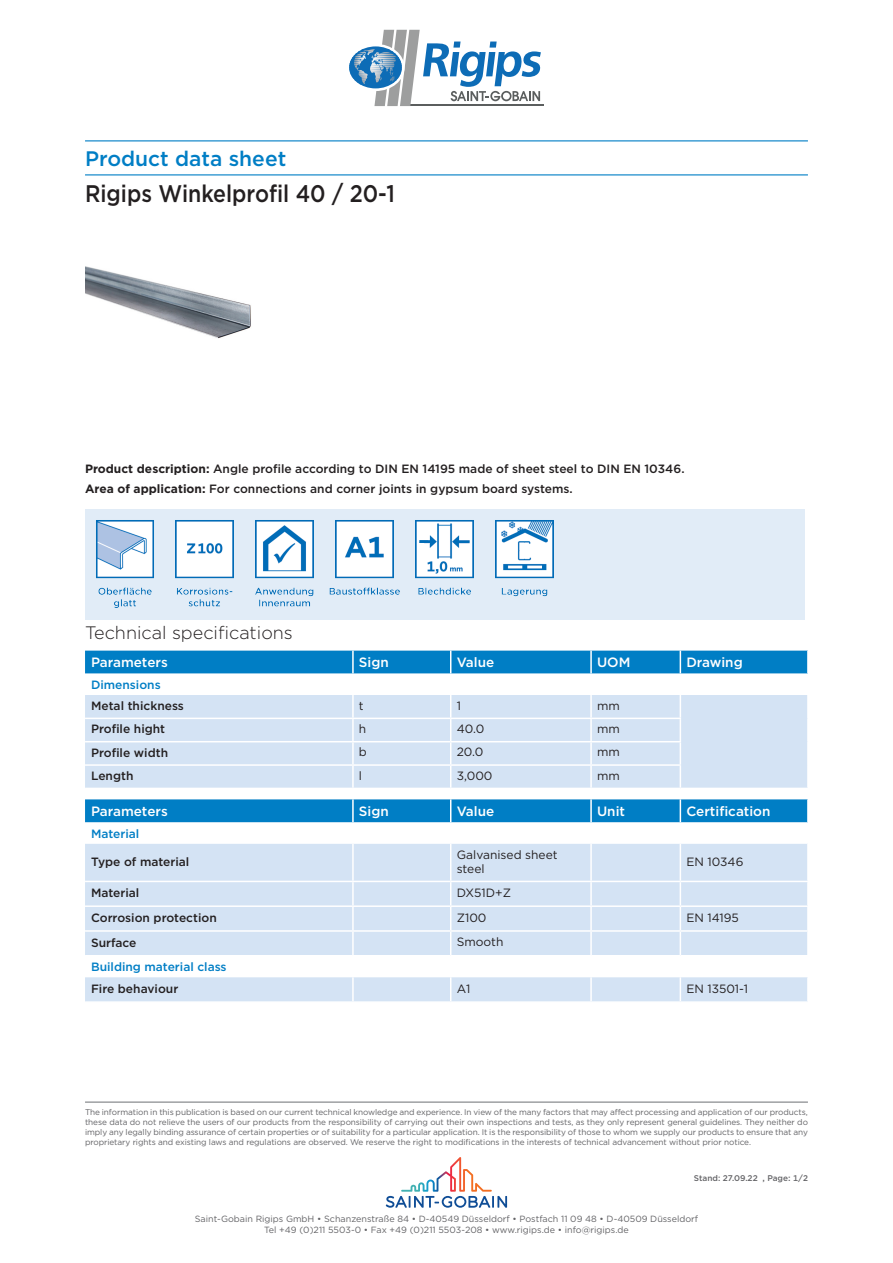
<style>
.page{position:relative;width:893px;height:1263px;background:#fff}
.page>*{position:absolute;margin:0;border:0;box-sizing:border-box;transform-origin:0 0}
.Product_Name{font:500 24px "Gotham";color:#231f20;scale:.89 1}
.t1{font:500 21px "Gotham";color:#007ec5}
.Technical_specificat{font:300 18px "Gotham";color:#231f20}
.column_header_column{font:500 13.5px "Gotham";color:#fff}
.column_1{font:500 12px "Gotham";color:#231f20}
.Product_Description{font:500 12px "Gotham";color:#231f20}
.product_description{font:500 12px "Gotham";color:#231f20}
.column_3{font:12px/14.4px "Gotham";color:#231f20}
.attribute_group{font:500 12px "Gotham";color:#007ec5}
.column_5{font:12px "Gotham";color:#231f20}
.column_4{font:12px "Gotham";color:#231f20}
.column_2{font:12px "Gotham";color:#231f20}
.t2{font:9px/10.8px "Gotham";color:#636366;text-align:center}
.t3{font:8.25px/9.8px "Gotham";letter-spacing:-.01em;color:#636366;text-align:justify}
.t4{font:500 8.25px "Gotham";color:#636366}
.s1{font-weight:700}
</style>
<div class="page">
<hr style="left:85px;top:140px;width:723px;height:1px;background:#007ec5">
<hr style="left:85px;top:174px;width:723px;height:1px;background:#007ec5">
<hr style="left:85px;top:1101px;width:723px;height:2px;background:#9d9fa2">
<svg style="left:386px;top:1157px;width:121px;height:51px"></svg>
<hr style="left:410px;top:105px;width:134px;height:1px;background:#5b5e5e">
<svg style="left:349px;top:30px;width:192px;height:76px"></svg>
<div style="left:85px;top:509px;width:719px;height:111px;background:#e1ecf7"></div>
<img style="left:96px;top:520px;width:458px;height:88px">
<div style="left:85px;top:695px;width:722px;height:93px;background:#d4e3f4"></div>
<div style="left:85px;top:651px;width:722px;height:22px;background:#007ec5"></div>
<hr style="left:352px;top:695px;width:2px;height:23px;background:#fff">
<hr style="left:590px;top:695px;width:2px;height:23px;background:#fff">
<hr style="left:85px;top:718px;width:268px;height:1px;background:#fff">
<hr style="left:353px;top:718px;width:98px;height:1px;background:#fff">
<hr style="left:352px;top:719px;width:2px;height:22px;background:#fff">
<hr style="left:451px;top:718px;width:140px;height:1px;background:#fff">
<hr style="left:591px;top:718px;width:90px;height:1px;background:#fff">
<hr style="left:590px;top:719px;width:2px;height:22px;background:#fff">
<hr style="left:85px;top:741px;width:268px;height:1px;background:#fff">
<hr style="left:353px;top:741px;width:98px;height:1px;background:#fff">
<hr style="left:352px;top:742px;width:2px;height:22px;background:#fff">
<hr style="left:451px;top:741px;width:140px;height:1px;background:#fff">
<hr style="left:591px;top:741px;width:90px;height:1px;background:#fff">
<hr style="left:590px;top:742px;width:2px;height:22px;background:#fff">
<hr style="left:85px;top:764px;width:268px;height:2px;background:#fff">
<hr style="left:353px;top:764px;width:98px;height:2px;background:#fff">
<hr style="left:352px;top:766px;width:2px;height:22px;background:#fff">
<hr style="left:451px;top:764px;width:140px;height:2px;background:#fff">
<svg style="left:450px;top:695px;width:1px;height:93px"></svg>
<hr style="left:591px;top:764px;width:90px;height:2px;background:#fff">
<hr style="left:590px;top:766px;width:2px;height:22px;background:#fff">
<svg style="left:680px;top:695px;width:1px;height:93px"></svg>
<svg style="left:85px;top:844px;width:722px;height:157px;background:#dae7f5"></svg>
<div style="left:85px;top:799px;width:722px;height:23px;background:#007ec5"></div>
<hr style="left:352px;top:844px;width:2px;height:37px;background:#fff">
<hr style="left:450px;top:844px;width:1px;height:37px;background:#fff">
<hr style="left:590px;top:844px;width:2px;height:37px;background:#fff">
<hr style="left:680px;top:844px;width:1px;height:37px;background:#fff">
<hr style="left:85px;top:881px;width:268px;height:1px;background:#fff">
<hr style="left:353px;top:881px;width:98px;height:1px;background:#fff">
<hr style="left:352px;top:882px;width:2px;height:23px;background:#fff">
<hr style="left:451px;top:881px;width:140px;height:1px;background:#fff">
<hr style="left:591px;top:881px;width:89px;height:1px;background:#fff">
<hr style="left:590px;top:882px;width:2px;height:23px;background:#fff">
<hr style="left:680px;top:881px;width:129px;height:1px;background:#fff">
<hr style="left:85px;top:905px;width:268px;height:2px;background:#fff">
<hr style="left:353px;top:905px;width:98px;height:2px;background:#fff">
<hr style="left:352px;top:907px;width:2px;height:23px;background:#fff">
<hr style="left:451px;top:905px;width:140px;height:2px;background:#fff">
<hr style="left:591px;top:905px;width:89px;height:2px;background:#fff">
<hr style="left:590px;top:907px;width:2px;height:23px;background:#fff">
<hr style="left:680px;top:905px;width:129px;height:2px;background:#fff">
<hr style="left:85px;top:930px;width:268px;height:2px;background:#fff">
<hr style="left:353px;top:930px;width:98px;height:2px;background:#fff">
<hr style="left:352px;top:932px;width:2px;height:23px;background:#fff">
<hr style="left:451px;top:930px;width:140px;height:2px;background:#fff">
<svg style="left:450px;top:882px;width:1px;height:73px"></svg>
<hr style="left:591px;top:930px;width:89px;height:2px;background:#fff">
<hr style="left:590px;top:932px;width:2px;height:23px;background:#fff">
<hr style="left:680px;top:930px;width:129px;height:2px;background:#fff">
<svg style="left:680px;top:882px;width:1px;height:73px"></svg>
<hr style="left:85px;top:955px;width:268px;height:1px;background:#fff">
<hr style="left:353px;top:955px;width:98px;height:1px;background:#fff">
<hr style="left:451px;top:955px;width:140px;height:1px;background:#fff">
<hr style="left:591px;top:955px;width:89px;height:1px;background:#fff">
<hr style="left:680px;top:955px;width:129px;height:1px;background:#fff">
<hr style="left:352px;top:977px;width:2px;height:24px;background:#fff">
<svg style="left:450px;top:977px;width:1px;height:24px"></svg>
<hr style="left:590px;top:977px;width:2px;height:24px;background:#fff">
<svg style="left:680px;top:977px;width:1px;height:24px"></svg>
<img style="left:85px;top:266px;width:166px;height:73px">
<h2 class="t1" style="left:85px;top:145px;width:203px">Product data sheet</h2>
<p class="Product_Name" style="left:85px;top:178px;width:350px">Rigips Winkelprofil 40 / 20-1</p>
<p class="Product_Description" style="left:85px;top:461px;width:601px"><span class="s1">Product description:</span> Angle profile according to DIN EN 14195 made of sheet steel to DIN EN 10346.</p>
<p class="product_description" style="left:85px;top:481px;width:489px"><span class="s1">Area of application:</span> For connections and corner joints in gypsum board systems.</p>
<p class="Technical_specificat" style="left:85px;top:621px;width:209px">Technical specifications</p>
<p class="column_header_column" style="left:91px;top:654px;width:78px">Parameters</p>
<p class="column_header_column" style="left:359px;top:654px;width:31px">Sign</p>
<p class="column_header_column" style="left:457px;top:654px;width:39px">Value</p>
<p class="column_header_column" style="left:597px;top:654px;width:35px">UOM</p>
<p class="column_header_column" style="left:686px;top:654px;width:58px">Drawing</p>
<p class="attribute_group" style="left:91px;top:677px;width:71px">Dimensions</p>
<p class="column_1" style="left:91px;top:698px;width:94px">Metal thickness</p>
<p class="column_2" style="left:359px;top:698px;width:6px">t</p>
<p class="column_3" style="left:457px;top:698px;width:6px">1</p>
<p class="column_4" style="left:597px;top:698px;width:24px">mm</p>
<p class="column_1" style="left:91px;top:721px;width:76px">Profile hight</p>
<p class="column_2" style="left:359px;top:721px;width:9px">h</p>
<p class="column_3" style="left:457px;top:721px;width:29px">40.0</p>
<p class="column_4" style="left:597px;top:721px;width:24px">mm</p>
<p class="column_1" style="left:91px;top:744px;width:79px">Profile width</p>
<p class="column_2" style="left:359px;top:744px;width:9px">b</p>
<p class="column_3" style="left:457px;top:745px;width:28px">20.0</p>
<p class="column_4" style="left:597px;top:744px;width:24px">mm</p>
<p class="column_1" style="left:91px;top:768px;width:44px">Length</p>
<p class="column_2" style="left:359px;top:768px;width:5px">l</p>
<p class="column_3" style="left:457px;top:768px;width:37px">3,000</p>
<p class="column_4" style="left:597px;top:768px;width:24px">mm</p>
<p class="column_header_column" style="left:91px;top:803px;width:78px">Parameters</p>
<p class="column_header_column" style="left:359px;top:803px;width:31px">Sign</p>
<p class="column_header_column" style="left:457px;top:803px;width:39px">Value</p>
<p class="column_header_column" style="left:597px;top:803px;width:29px">Unit</p>
<p class="column_header_column" style="left:686px;top:803px;width:86px">Certification</p>
<p class="attribute_group" style="left:91px;top:826px;width:50px">Material</p>
<p class="column_1" style="left:91px;top:854px;width:100px">Type of material</p>
<p class="column_3" style="left:457px;top:847px;width:102px">Galvanised sheet steel</p>
<p class="column_5" style="left:686px;top:854px;width:59px">EN 10346</p>
<p class="column_1" style="left:91px;top:885px;width:50px">Material</p>
<p class="column_3" style="left:457px;top:885px;width:56px">DX51D+Z</p>
<p class="column_1" style="left:91px;top:910px;width:127px">Corrosion protection</p>
<p class="column_3" style="left:457px;top:910px;width:31px">Z100</p>
<p class="column_5" style="left:686px;top:910px;width:54px">EN 14195</p>
<p class="column_1" style="left:91px;top:934px;width:47px">Surface</p>
<p class="column_3" style="left:457px;top:935px;width:48px">Smooth</p>
<p class="attribute_group" style="left:91px;top:959px;width:137px">Building material class</p>
<p class="column_1" style="left:91px;top:981px;width:89px">Fire behaviour</p>
<p class="column_3" style="left:457px;top:981px;width:15px">A1</p>
<p class="column_5" style="left:686px;top:981px;width:63px">EN 13501-1</p>
<p class="t3" style="left:85px;top:1107px;width:724px">The information in this publication is based on our current technical knowledge and experience. In view of the many factors that may affect processing and application of our products, these data do not relieve the users of our products from the responsibility of carrying out their own inspections and tests, as they only represent general guidelines. They neither do imply any legally binding assurance of certain properties or of suitability for a particular application. It is the responsibility of those to whom we supply our products to ensure that any proprietary rights and existing laws and regulations are observed. We reserve the right to modifications in the interests of technical advancement without prior notice.</p>
<p class="t4" style="left:694px;top:1173px;width:115px">Stand: 27.09.22 , Page: 1/2</p>
<p class="t2" style="left:195px;top:1213px;width:505px">Saint-Gobain Rigips GmbH • Schanzenstraße 84 • D-40549 Düsseldorf • Postfach 11 09 48 • D-40509 Düsseldorf<br>Tel +49 (0)211 5503-0 • Fax +49 (0)211 5503-208 • www.rigips.de • info@rigips.de</p>
</div>
